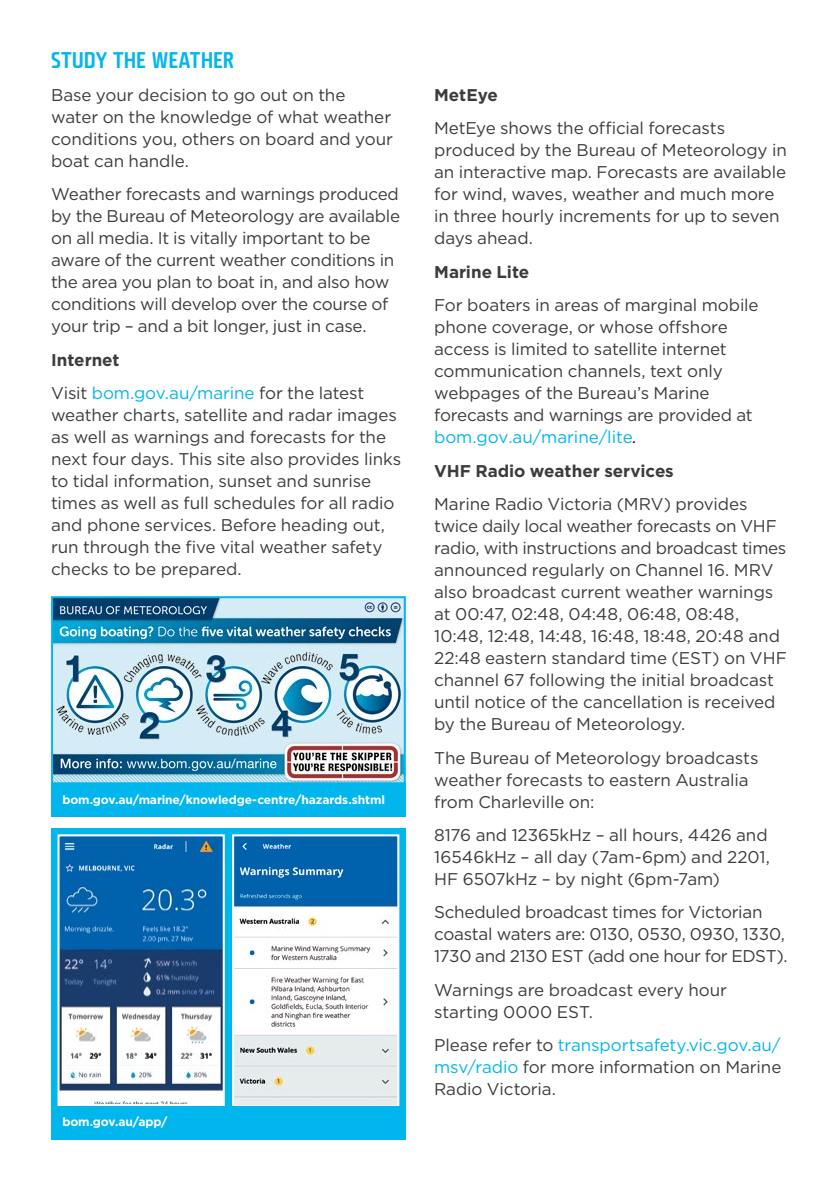
<style>
.page{position:relative;width:840px;height:1191px;background:#fff}
.page>*{position:absolute;margin:0;border:0;box-sizing:border-box;transform-origin:0 0}
.t1{font:22px "Fishmonger CS";color:#00b6ed}
.t2{font:17px/22px "Gotham";letter-spacing:-.01em;color:#3c3c3b}
.t3{font:700 17px "Gotham";letter-spacing:-.005em;color:#3c3c3b}
.t4{font:700 12px "Gotham";letter-spacing:-.01em;color:#fff}
.s1{font-weight:700}
.s2{color:#00b6ed}
.s3{font-style:italic;color:#000}
</style>
<div class="page">
<img style="left:54px;top:599px;width:348px;height:182px">
<div style="left:51px;top:596px;width:354px;height:188px;border:2px solid #00b6ed"></div>
<div style="left:51px;top:783px;width:354px;height:34px;background:#00b6ed"></div>
<div style="left:51px;top:828px;width:354px;height:288px;background:#00b6ed"></div>
<img style="left:60px;top:837px;width:162px;height:266px">
<div style="left:57px;top:834px;width:168px;height:272px;border:2px solid #fff"></div>
<img style="left:235px;top:837px;width:161px;height:267px">
<div style="left:232px;top:834px;width:167px;height:273px;border:2px solid #fff"></div>
<div style="left:51px;top:1106px;width:354px;height:33px;background:#00b6ed"></div>
<p class="t1" style="left:51px;top:45px;width:184px">STUDY THE WEATHER</p>
<p class="t2" style="left:51px;top:84px;width:343px">Base your decision to go out on the water on the knowledge of what weather conditions you, others on board and your boat can handle.</p>
<p class="t2" style="left:51px;top:183px;width:350px">Weather forecasts and warnings produced by the Bureau of Meteorology are available on all media. It is vitally important to be aware of the current weather conditions in the area you plan to boat in, and also how conditions will develop over the course of your trip – and a bit longer, just in case.</p>
<p class="t2" style="left:51px;top:343px;width:314px;line-height:33.4px"><span class="s1">Internet<br></span>Visit <span class="s2">bom.gov.au/marine</span> for the latest</p>
<p class="t2" style="left:51px;top:404px;width:351px">weather charts, satellite and radar images as well as warnings and forecasts for the next four days. This site also provides links to tidal information, sunset and sunrise times as well as full schedules for all radio and phone services. Before heading out, run through the five vital weather safety checks to be prepared.</p>
<p class="t4" style="left:62px;top:792px;width:324px">bom.gov.au/marine/knowledge-centre/hazards.shtml</p>
<p class="t4" style="left:62px;top:1115px;width:107px">bom.gov.au/app/</p>
<p class="t3" style="left:434px;top:85px;width:65px">MetEye</p>
<p class="t2" style="left:434px;top:117px;width:354px">MetEye shows the official forecasts produced by the Bureau of Meteorology in an interactive map. Forecasts are available for wind, waves, weather and much more in three hourly increments for up to seven days ahead.</p>
<p class="t3" style="left:434px;top:262px;width:97px">Marine Lite</p>
<p class="t2" style="left:434px;top:294px;width:326px">For boaters in areas of marginal mobile phone coverage, or whose offshore access is limited to satellite internet communication channels, text only webpages of the Bureau’s Marine forecasts and warnings are provided at <span class="s2">bom.gov.au/marine/lite</span><span class="s3">.</span></p>
<p class="t3" style="left:434px;top:461px;width:241px">VHF Radio weather services</p>
<p class="t2" style="left:434px;top:493px;width:354px">Marine Radio Victoria (MRV) provides twice daily local weather forecasts on VHF radio, with instructions and broadcast times announced regularly on Channel 16. MRV also broadcast current weather warnings at 00:47, 02:48, 04:48, 06:48, 08:48, 10:48, 12:48, 14:48, 16:48, 18:48, 20:48 and 22:48 eastern standard time (EST) on VHF channel 67 following the initial broadcast until notice of the cancellation is received by the Bureau of Meteorology.</p>
<p class="t2" style="left:434px;top:746px;width:326px">The Bureau of Meteorology broadcasts weather forecasts to eastern Australia from Charleville on:</p>
<p class="t2" style="left:434px;top:823px;width:337px">8176 and 12365kHz – all hours, 4426 and<br>16546kHz – all day (7am-6pm) and 2201,<br>HF 6507kHz – by night (6pm-7am)</p>
<p class="t2" style="left:434px;top:901px;width:354px">Scheduled broadcast times for Victorian coastal waters are: 0130, 0530, 0930, 1330,<br>1730 and 2130 EST (add one hour for EDST).</p>
<p class="t2" style="left:434px;top:978px;width:294px">Warnings are broadcast every hour starting 0000 EST.</p>
<p class="t2" style="left:434px;top:1033px;width:348px;text-align:justify">Please refer to <span class="s2">transportsafety.vic.gov.au/ msv/radio</span> for more information on Marine Radio Victoria.</p>
</div>
